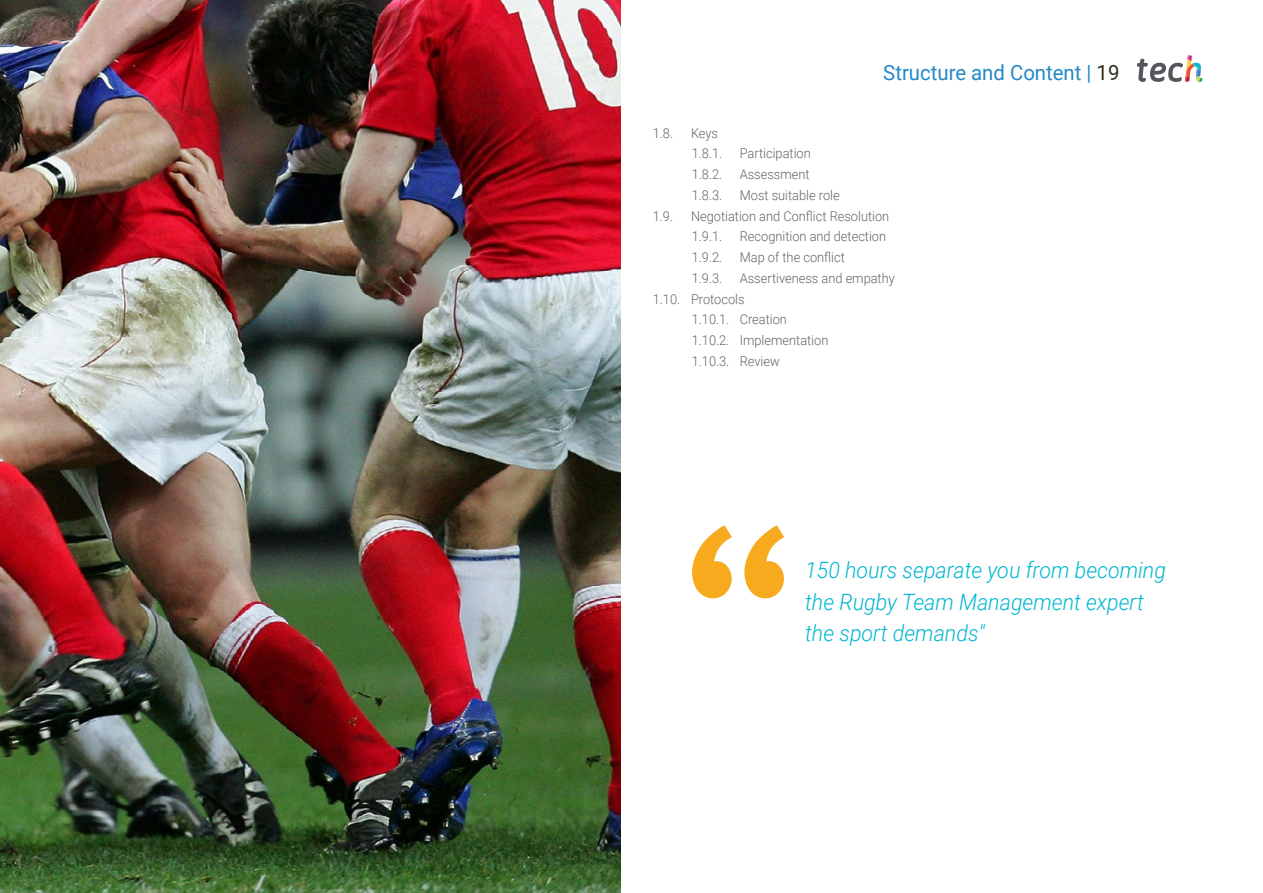
<style>
.page{position:relative;width:1263px;height:893px;background:#fff}
.page>*{position:absolute;margin:0;border:0;box-sizing:border-box;transform-origin:0 0}
.t1{font:italic 300 22.5px/31.5px "Roboto";color:#00b7d1;scale:.95 1}
.t2{font:21px "Roboto";color:#2488c9}
.t3{font:300 13.5px/20.7px "Roboto";color:#61646a;scale:.95 1}
.s1{color:#312e20}
</style>
<div class="page">
<img style="left:0;top:0;width:621px;height:893px">
<svg style="left:1137px;top:55px;width:65px;height:27px"></svg>
<svg style="left:692px;top:525px;width:92px;height:73px"></svg>
<p class="t3" style="left:653px;top:122px;width:23px">1.8.</p>
<p class="t3" style="left:691px;top:122px;width:34px">Keys<br>1.8.1.</p>
<p class="t3" style="left:740px;top:143px;width:76px">Participation</p>
<p class="t3" style="left:692px;top:164px;width:34px">1.8.2.</p>
<p class="t3" style="left:740px;top:164px;width:75px">Assessment</p>
<p class="t3" style="left:692px;top:184px;width:34px">1.8.3.</p>
<p class="t3" style="left:740px;top:184px;width:107px">Most suitable role</p>
<h2 class="t2" style="left:883px;top:57px;width:238px">Structure and Content | <span class="s1">19</span></h2>
<p class="t3" style="left:653px;top:205px;width:23px">1.9.</p>
<p class="t3" style="left:691px;top:205px;width:210px">Negotiation and Conflict Resolution<br>1.9.1.</p>
<p class="t3" style="left:740px;top:226px;width:156px">Recognition and detection</p>
<p class="t3" style="left:692px;top:247px;width:34px">1.9.2.</p>
<p class="t3" style="left:740px;top:247px;width:112px">Map of the conflict</p>
<p class="t3" style="left:692px;top:267px;width:34px">1.9.3.</p>
<p class="t3" style="left:740px;top:267px;width:165px">Assertiveness and empathy</p>
<p class="t3" style="left:653px;top:288px;width:98px">1.10. Protocols</p>
<p class="t3" style="left:692px;top:309px;width:102px">1.10.1. Creation</p>
<p class="t3" style="left:692px;top:330px;width:145px">1.10.2. Implementation</p>
<p class="t3" style="left:692px;top:350px;width:94px">1.10.3. Review</p>
<h1 class="t1" style="left:805px;top:554px;width:381px">150 hours separate you from becoming the Rugby Team Management expert the sport demands"</h1>
</div>
